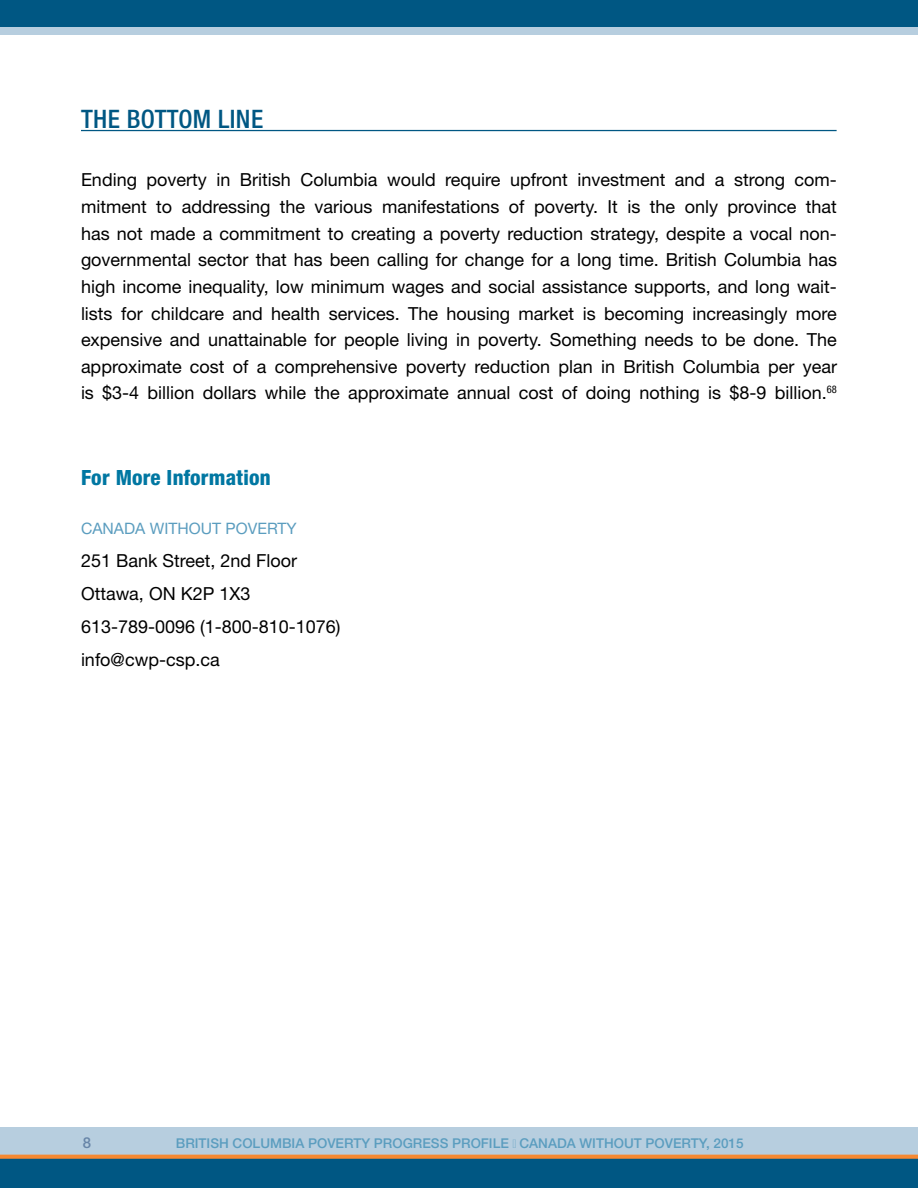
<style>
.page{position:relative;width:918px;height:1188px;background:#fff}
.page>*{position:absolute;margin:0;border:0;box-sizing:border-box;transform-origin:0 0}
.t1{font:500 condensed 25.5px "Helvetica Neue";letter-spacing:.015em;color:#005783}
.t2{font:800 condensed 21px "Helvetica Neue";letter-spacing:.01em;color:#0077a2}
.t3{font:18px/26.5px "Helvetica Neue";color:#000;text-align:justify}
.t4{font:15.75px "Helvetica Neue";color:#5b9dbf}
.t5{font:500 15px "Helvetica Neue";color:#6785a8}
.t6{font:500 13.5px "Helvetica Neue";color:#5b9dbf}
.s1{font-family:"Arial Narrow";font-weight:400}
</style>
<div class="page">
<div style="left:0;top:1128px;width:918px;height:35px;background:#b7cedf"></div>
<div style="left:0;top:5px;width:918px;height:30px;background:#b7cedf"></div>
<div style="left:0;top:1155px;width:918px;height:33px;background:#005783"></div>
<div style="left:0;top:0;width:918px;height:27px;background:#005783"></div>
<svg style="left:0;top:1155px;width:918px;height:4px;fill:#f68932"></svg>
<hr style="left:81px;top:130px;width:756px;height:1px;background:#005783">
<h1 class="t1" style="left:81px;top:104px;width:184px">THE BOTTOM LINE</h1>
<p class="t3" style="left:81px;top:167px;width:758px">Ending poverty in British Columbia would require upfront investment and a strong com&shy;mitment to addressing the various manifestations of poverty. It is the only province that has not made a commitment to creating a poverty reduction strategy, despite a vocal non&shy;governmental sector that has been calling for change for a long time. British Columbia has high income inequality, low minimum wages and social assistance supports, and long wait&shy;lists for childcare and health services. The housing market is becoming increasingly more expensive and unattainable for people living in poverty. Something needs to be done. The approximate cost of a comprehensive poverty reduction plan in British Columbia per year is $3-4 billion dollars while the approximate annual cost of doing nothing is $8-9 billion.<sup>68</sup></p>
<p class="t2" style="left:81px;top:464px;width:191px">For More Information</p>
<p class="t4" style="left:81px;top:519px;width:217px">CANADA WITHOUT POVERTY</p>
<p class="t3" style="left:81px;top:544px;width:261px;line-height:33px;text-align:left">251 Bank Street, 2nd Floor<br>Ottawa, ON K2P 1X3<br>613-789-0096 (1-800-810-1076) info@cwp-csp.ca</p>
<p class="t5" style="left:83px;top:1134px;width:10px">8</p>
<p class="t6" style="left:176px;top:1135px;width:569px">BRITISH COLUMBIA POVERTY PROGRESS PROFILE <span class="s1">▪</span> CANADA WITHOUT POVERTY, 2015</p>
</div>
